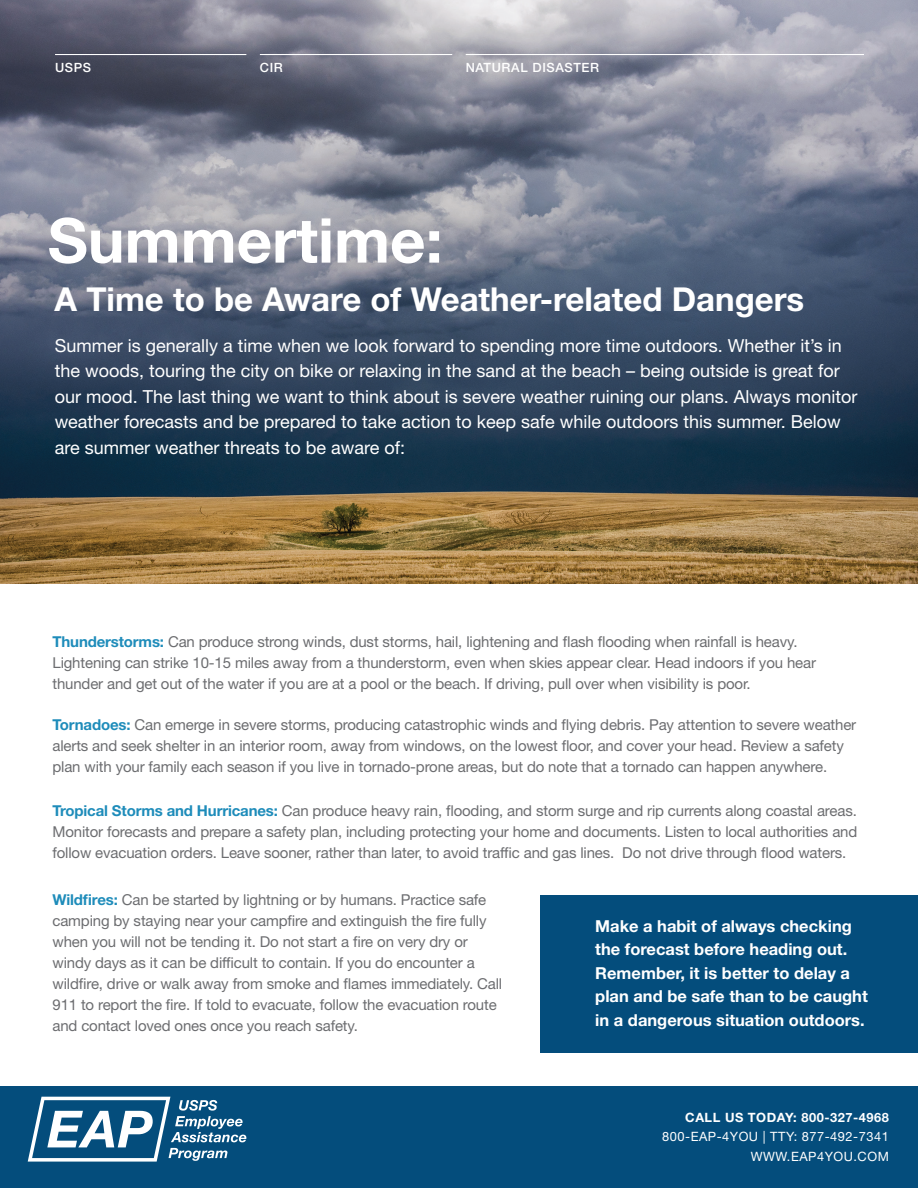
<style>
.page{position:relative;width:918px;height:1188px;background:#fff}
.page>*{position:absolute;margin:0;border:0;box-sizing:border-box;transform-origin:0 0}
.t1{font:700 61.95px "Helvetica Neue LT Std";color:#fff}
.t2{font:700 33px "Helvetica Neue LT Std";color:#fff}
.t3{font:18px/25.5px "Helvetica Neue LT Std";color:#fff}
.t4{font:700 16.5px/23.4px "Helvetica Neue LT Std";color:#fff}
.t5{font:15px/21px "Helvetica Neue LT Std";letter-spacing:-.01em;color:#6c6d70}
.t6{font:12.9px/19px "Helvetica Neue LT Std";letter-spacing:.04em;color:#fff;text-align:right}
.t7{font:700 12.9px "Helvetica Neue LT Std";letter-spacing:.04em;color:#fff}
.t8{font:500 12.75px "Helvetica Neue LT Std";letter-spacing:.05em;color:#fff}
.s1{font-weight:700;color:#1e8cba}
</style>
<div class="page">
<div style="left:0;top:1087px;width:918px;height:101px;background:#044d7c"></div>
<svg style="left:28px;top:1097px;width:218px;height:65px"></svg>
<img style="left:0;top:0;width:918px;height:583px">
<div style="left:540px;top:895px;width:378px;height:158px;background:#044d7c"></div>
<hr style="left:55px;top:54px;width:191px;height:1px;background:#fff">
<hr style="left:260px;top:54px;width:192px;height:1px;background:#fff">
<hr style="left:466px;top:54px;width:398px;height:1px;background:#fff">
<p class="t8" style="left:55px;top:60px;width:38px">USPS</p>
<p class="t8" style="left:260px;top:60px;width:25px">CIR</p>
<p class="t8" style="left:466px;top:60px;width:135px">NATURAL DISASTER</p>
<h1 class="t1" style="left:48px;top:202px;width:397px">Summertime:</h1>
<h2 class="t2" style="left:55px;top:279px;width:751px">A Time to be Aware of Weather-related Dangers</h2>
<p class="t3" style="left:55px;top:332px;width:804px">Summer is generally a time when we look forward to spending more time outdoors. Whether it’s in the woods, touring the city on bike or relaxing in the sand at the beach – being outside is great for our mood. The last thing we want to think about is severe weather ruining our plans. Always monitor weather forecasts and be prepared to take action to keep safe while outdoors this summer. Below are summer weather threats to be aware of:</p>
<p class="t5" style="left:52px;top:631px;width:765px"><span class="s1">Thunderstorms:</span> Can produce strong winds, dust storms, hail, lightening and flash flooding when rainfall is heavy.<br>Lightening can strike 10-15 miles away from a thunderstorm, even when skies appear clear. Head indoors if you hear thunder and get out of the water if you are at a pool or the beach. If driving, pull over when visibility is poor.</p>
<p class="t5" style="left:52px;top:714px;width:805px"><span class="s1">Tornadoes:</span> Can emerge in severe storms, producing catastrophic winds and flying debris. Pay attention to severe weather alerts and seek shelter in an interior room, away from windows, on the lowest floor, and cover your head. Review a safety plan with your family each season if you live in tornado-prone areas, but do note that a tornado can happen anywhere.</p>
<p class="t5" style="left:52px;top:800px;width:806px;text-align:justify"><span class="s1">Tropical Storms and Hurricanes:</span> Can produce heavy rain, flooding, and storm surge and rip currents along coastal areas.<br>Monitor forecasts and prepare a safety plan, including protecting your home and documents. Listen to local authorities and follow evacuation orders. Leave sooner, rather than later, to avoid traffic and gas lines. Do not drive through flood waters.</p>
<p class="t5" style="left:52px;top:889px;width:451px"><span class="s1">Wildfires:</span> Can be started by lightning or by humans. Practice safe camping by staying near your campfire and extinguish the fire fully when you will not be tending it. Do not start a fire on very dry or windy days as it can be difficult to contain. If you do encounter a wildfire, drive or walk away from smoke and flames immediately. Call 911 to report the fire. If told to evacuate, follow the evacuation route and contact loved ones once you reach safety.</p>
<p class="t4" style="left:595px;top:914px;width:274px">Make a habit of always checking the forecast before heading out.<br>Remember, it is better to delay a plan and be safe than to be caught in a dangerous situation outdoors.</p>
<p class="t7" style="left:685px;top:1110px;width:205px">CALL US TODAY: 800-327-4968</p>
<p class="t6" style="left:662px;top:1127px;width:228px">800-EAP-4YOU | TTY: 877-492-7341<br>WWW.EAP4YOU.COM</p>
</div>
